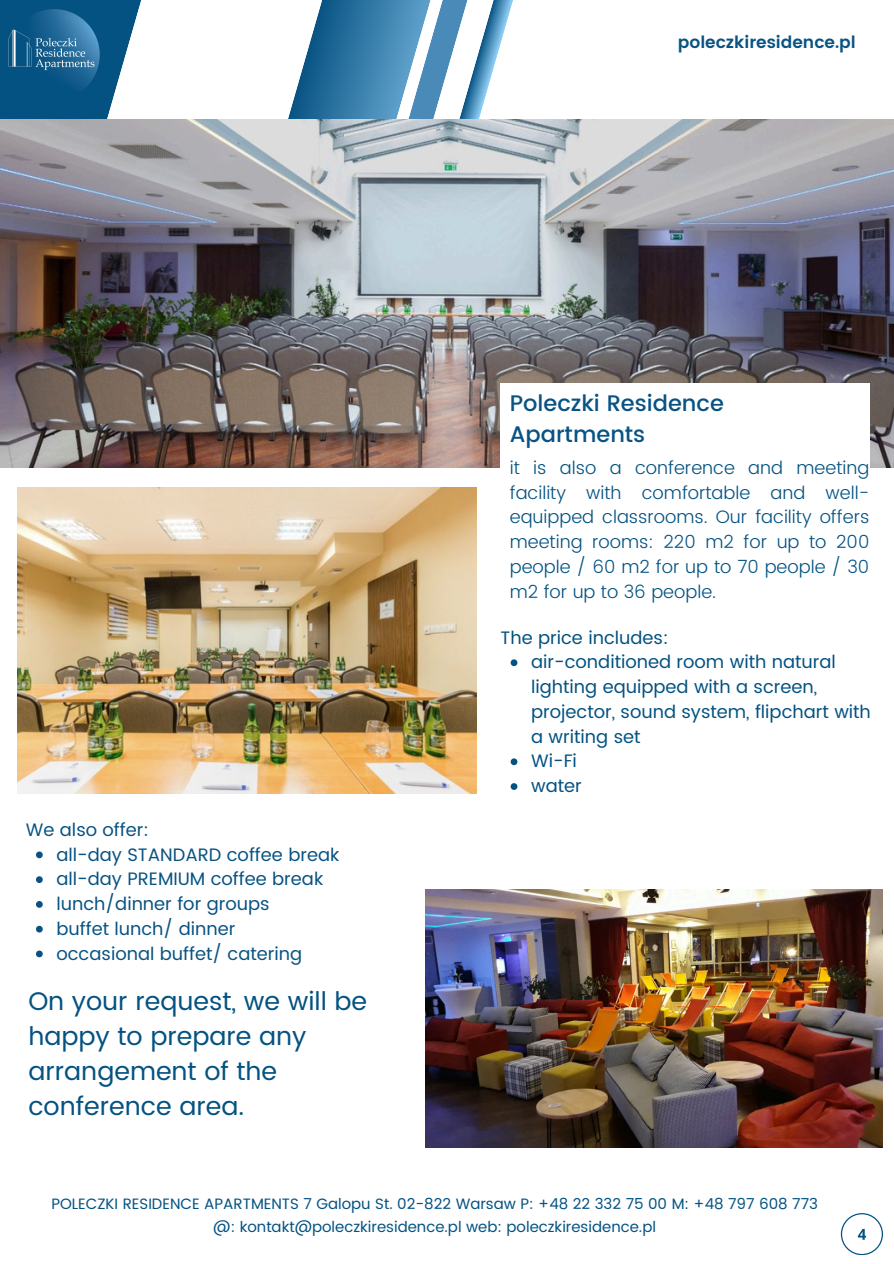
<style>
.page{position:relative;width:894px;height:1264px;background:#fff}
.page>*{position:absolute;margin:0;border:0;box-sizing:border-box;transform-origin:0 0}
.t1{font:25.5px/34.8px "Poppins";color:#035282}
.t2{font:500 22.5px/31.5px "Poppins";color:#085383}
.t3{font:300 18px/24.8px "Poppins";color:#035282;text-align:justify}
.t4{font:18px/24.8px "Poppins";color:#035282}
.t5{font:18px "Poppins";color:#085383}
.t6{font:600 16.95px "Poppins";color:#085383}
.t7{font:15px "Poppins";color:#035282}
</style>
<div class="page">
<svg style="left:288px;top:0;width:217px;height:119px"></svg>
<svg style="left:0;top:0;width:141px;height:119px;fill:#035282"></svg>
<img style="left:7px;top:7px;width:93px;height:92px">
<img style="left:0;top:119px;width:893px;height:348px">
<div style="left:500px;top:382px;width:369px;height:232px;background:#fff"></div>
<img style="left:17px;top:487px;width:459px;height:306px">
<img style="left:425px;top:889px;width:457px;height:258px">
<svg style="left:840px;top:1213px;width:42px;height:41px"></svg>
<svg style="left:510px;top:659px;width:7px;height:7px"></svg>
<svg style="left:510px;top:758px;width:7px;height:7px"></svg>
<svg style="left:510px;top:783px;width:7px;height:7px"></svg>
<svg style="left:36px;top:851px;width:7px;height:7px"></svg>
<svg style="left:36px;top:876px;width:7px;height:7px"></svg>
<svg style="left:36px;top:901px;width:7px;height:6px"></svg>
<svg style="left:36px;top:925px;width:7px;height:7px"></svg>
<svg style="left:36px;top:950px;width:7px;height:7px"></svg>
<p class="t6" style="left:677px;top:32px;width:179px">poleczkiresidence.pl</p>
<p class="t2" style="left:509px;top:387px;width:215px">Poleczki Residence<br>Apartments</p>
<h4 class="t3" style="left:509px;top:455px;width:361px">it is also a conference and meeting facility with comfortable and well&shy;equipped classrooms. Our facility offers meeting rooms: 220 m2 for up to 200 people / 60 m2 for up to 70 people / 30 m2 for up to 36 people.</h4>
<p class="t5" style="left:26px;top:819px;width:124px">We also offer:</p>
<p class="t5" style="left:56px;top:843px;width:284px">all-day STANDARD coffee break</p>
<h1 class="t5" style="left:56px;top:868px;width:268px">all-day PREMIUM coffee break</h1>
<p class="t5" style="left:56px;top:893px;width:215px">lunch/dinner for groups</p>
<p class="t5" style="left:56px;top:918px;width:180px">buffet lunch/ dinner</p>
<p class="t5" style="left:56px;top:942px;width:247px">occasional buffet/ catering</p>
<p class="t1" style="left:28px;top:984px;width:340px">On your request, we will be happy to prepare any arrangement of the conference area.</p>
<p class="t4" style="left:500px;top:625px;width:169px">The price includes:</p>
<h4 class="t4" style="left:531px;top:649px;width:341px">air-conditioned room with natural lighting equipped with a screen, projector, sound system, flipchart with a writing set</h4>
<p class="t4" style="left:531px;top:748px;width:47px">Wi-Fi</p>
<p class="t4" style="left:531px;top:773px;width:52px">water</p>
<h4 class="t7" style="left:51px;top:1195px;width:767px">POLECZKI RESIDENCE APARTMENTS 7 Galopu St. 02-822 Warsaw P: +48 22 332 75 00 M: +48 797 608 773</h4>
<p class="t7" style="left:213px;top:1217px;width:444px">@: kontakt@poleczkiresidence.pl web: poleczkiresidence.pl</p>
</div>
